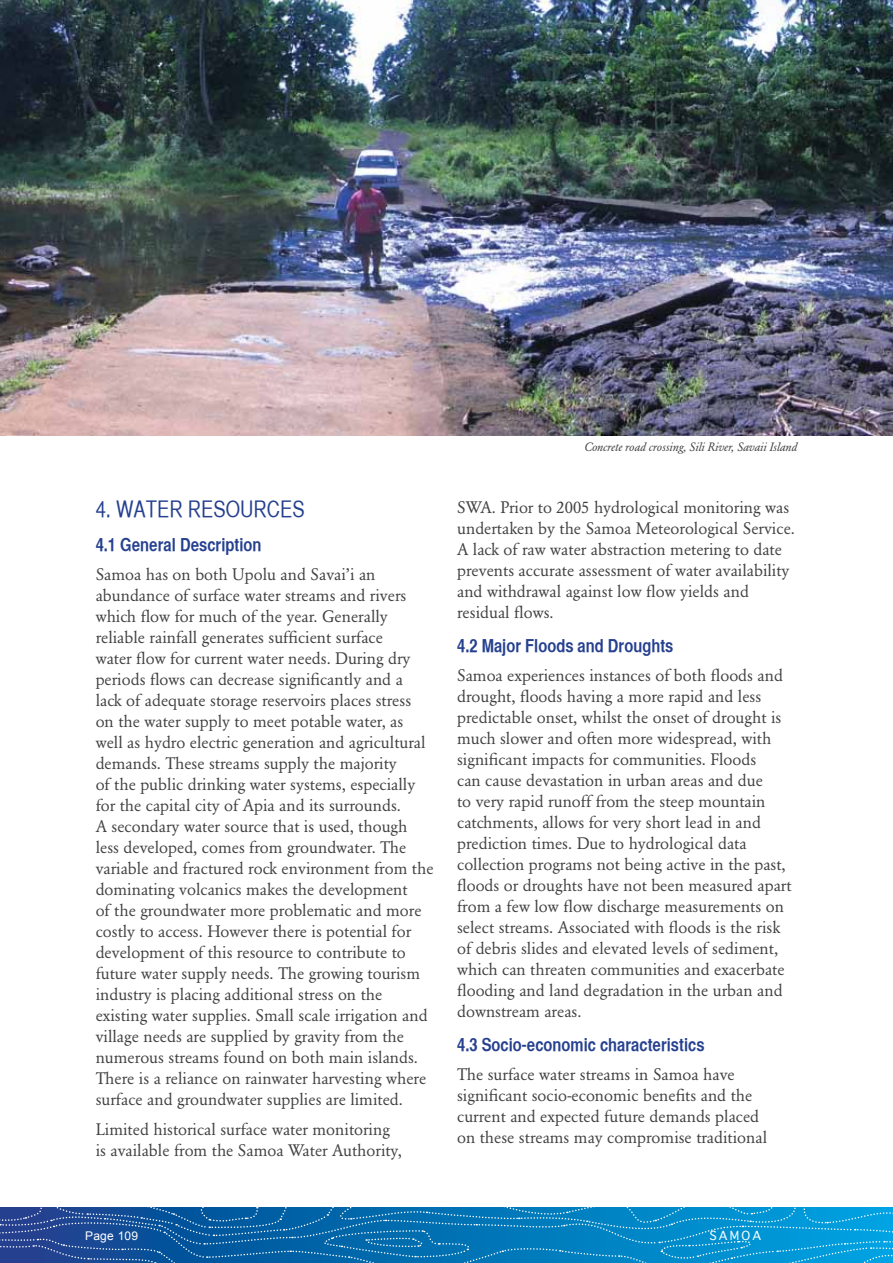
<style>
.page{position:relative;width:893px;height:1263px;background:#fff}
.page>*{position:absolute;margin:0;border:0;box-sizing:border-box;transform-origin:0 0}
.t1{font:22.5px "Helvetica CY Plain";color:#25408f}
.t2{font:18px "Helvetica CY Bold";color:#25408f}
.t3{font:16.5px/21px "Garamond BE";color:#414042}
.t4{font:italic 12px "Garamond BE";color:#414042}
.t5{font:12px "Arial";letter-spacing:.02em;color:#fff}
.t6{font:12px "Geneva";letter-spacing:.18em;color:#fff}
</style>
<div class="page">
<svg style="left:0;top:1207px;width:893px;height:56px;background:#0f77b8"></svg>
<img style="left:0;top:0;width:893px;height:436px">
<h1 class="t1" style="left:96px;top:496px;width:211px">4. WATER RESOURCES</h1>
<p class="t2" style="left:96px;top:533px;width:167px">4.1 General Description</p>
<p class="t3" style="left:96px;top:564px;width:339px">Samoa has on both Upolu and Savai’i an abundance of surface water streams and rivers which flow for much of the year. Generally reliable rainfall generates sufficient surface<br>water flow for current water needs. During dry periods flows can decrease significantly and a<br>lack of adequate storage reservoirs places stress on the water supply to meet potable water, as well as hydro electric generation and agricultural demands. These streams supply the majority<br>of the public drinking water systems, especially for the capital city of Apia and its surrounds.<br>A secondary water source that is used, though less developed, comes from groundwater. The variable and fractured rock environment from the dominating volcanics makes the development<br>of the groundwater more problematic and more costly to access. However there is potential for development of this resource to contribute to future water supply needs. The growing tourism industry is placing additional stress on the existing water supplies. Small scale irrigation and village needs are supplied by gravity from the numerous streams found on both main islands.<br>There is a reliance on rainwater harvesting where surface and groundwater supplies are limited.</p>
<p class="t3" style="left:96px;top:1119px;width:308px">Limited historical surface water monitoring is available from the Samoa Water Authority,</p>
<p class="t4" style="left:584px;top:440px;width:215px">Concrete road crossing, Sili River, Savaii Island</p>
<p class="t3" style="left:457px;top:497px;width:339px">SWA. Prior to 2005 hydrological monitoring was undertaken by the Samoa Meteorological Service.<br>A lack of raw water abstraction metering to date prevents accurate assessment of water availability and withdrawal against low flow yields and residual flows.</p>
<p class="t2" style="left:457px;top:634px;width:218px">4.2 Major Floods and Droughts</p>
<p class="t3" style="left:457px;top:665px;width:336px">Samoa experiences instances of both floods and drought, floods having a more rapid and less predictable onset, whilst the onset of drought is much slower and often more widespread, with significant impacts for communities. Floods<br>can cause devastation in urban areas and due<br>to very rapid runoff from the steep mountain catchments, allows for very short lead in and prediction times. Due to hydrological data collection programs not being active in the past, floods or droughts have not been measured apart from a few low flow discharge measurements on select streams. Associated with floods is the risk of debris slides and elevated levels of sediment, which can threaten communities and exacerbate flooding and land degradation in the urban and downstream areas.</p>
<p class="t2" style="left:457px;top:1033px;width:249px">4.3 Socio-economic characteristics</p>
<p class="t3" style="left:457px;top:1064px;width:312px">The surface water streams in Samoa have significant socio-economic benefits and the current and expected future demands placed on these streams may compromise traditional</p>
<p class="t5" style="left:85px;top:1227px;width:55px">Page 109</p>
<p class="t6" style="left:709px;top:1225px;width:53px">SAMOA</p>
</div>
